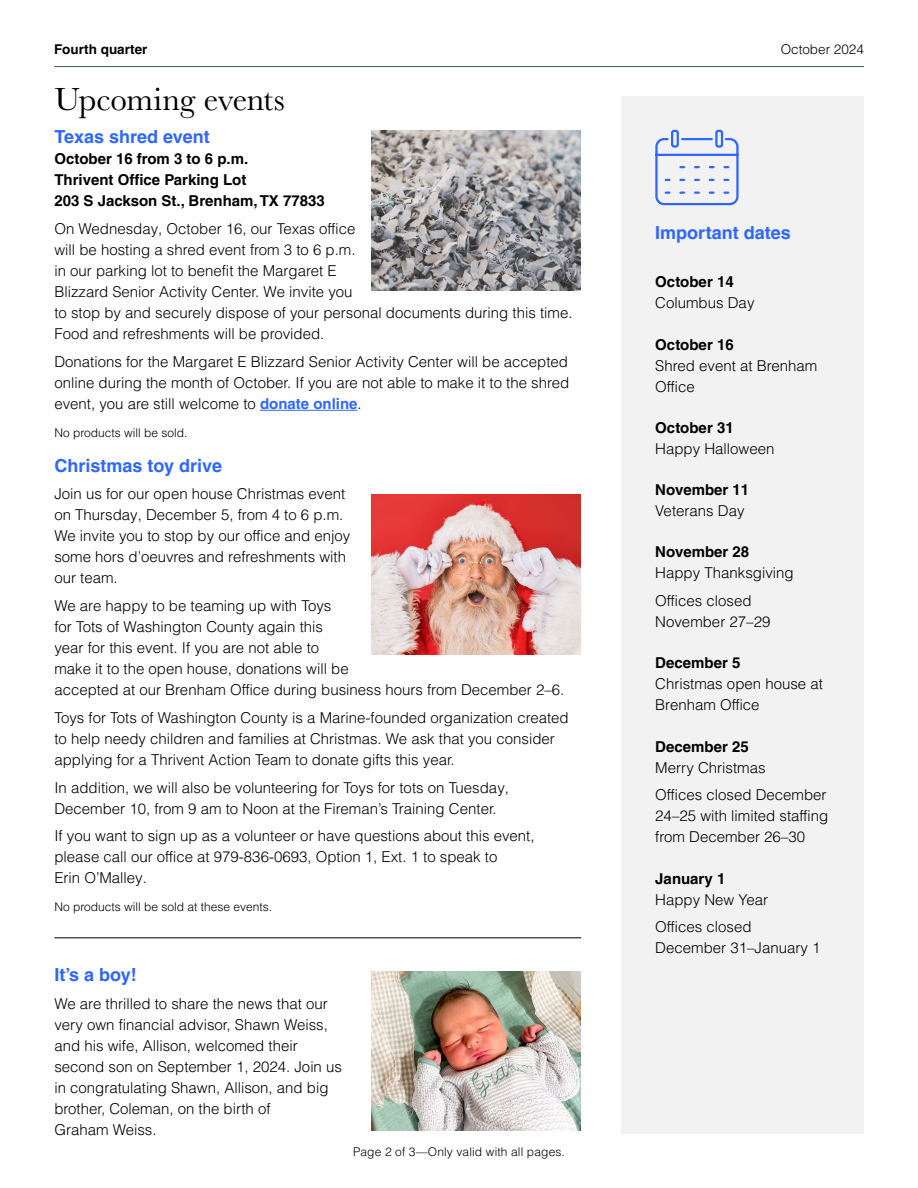
<style>
.page{position:relative;width:918px;height:1188px;background:#fff}
.page>*{position:absolute;margin:0;border:0;box-sizing:border-box;transform-origin:0 0}
.t1{font:33px "Baskerville URW";letter-spacing:-.005em;color:#000}
.t2{font:700 18px "Helvetica LT Pro";color:#2e66ff}
.t3{font:300 15px/21px "Helvetica LT Pro";color:#000}
.t4{font:700 15px/21px "Helvetica LT Pro";color:#000}
.t5{font:700 13.5px "Helvetica LT Pro";color:#000}
.t6{font:300 13.5px "Helvetica LT Pro";color:#000}
.t7{font:300 12px "Helvetica LT Pro";color:#000}
.s1{font-weight:700;color:#2e66ff}
</style>
<div class="page">
<hr style="left:54px;top:66px;width:810px;height:1px;background:#485865">
<hr style="left:260px;top:410px;width:98px;height:1px;background:#2e66ff">
<img style="left:372px;top:130px;width:209px;height:160px">
<img style="left:371px;top:495px;width:210px;height:159px">
<div style="left:622px;top:97px;width:242px;height:1037px;background:#f2f2f2"></div>
<svg style="left:655px;top:129px;width:84px;height:77px"></svg>
<hr style="left:54px;top:937px;width:527px;height:1px;background:#000">
<img style="left:371px;top:971px;width:210px;height:160px">
<p class="t5" style="left:54px;top:41px;width:95px">Fourth quarter</p>
<p class="t6" style="left:781px;top:41px;width:85px">October 2024</p>
<h1 class="t1" style="left:54px;top:76px;width:232px">Upcoming events</h1>
<p class="t2" style="left:54px;top:126px;width:157px">Texas shred event</p>
<p class="t4" style="left:54px;top:149px;width:272px">October 16 from 3 to 6 p.m.<br>Thrivent Office Parking Lot<br>203 S Jackson St., Brenham, TX 77833</p>
<p class="t3" style="left:54px;top:218px;width:520px">On Wednesday, October 16, our Texas office<br>will be hosting a shred event from 3 to 6 p.m.<br>in our parking lot to benefit the Margaret E<br>Blizzard Senior Activity Center. We invite you<br>to stop by and securely dispose of your personal documents during this time.<br>Food and refreshments will be provided.</p>
<p class="t3" style="left:54px;top:351px;width:516px;text-align:justify">Donations for the Margaret E Blizzard Senior Activity Center will be accepted online during the month of October. If you are not able to make it to the shred event, you are still welcome to <span class="s1">donate online</span>.</p>
<p class="t7" style="left:54px;top:425px;width:135px">No products will be sold.</p>
<p class="t2" style="left:54px;top:454px;width:169px">Christmas toy drive</p>
<p class="t3" style="left:54px;top:483px;width:298px">Join us for our open house Christmas event on Thursday, December 5, from 4 to 6 p.m.<br>We invite you to stop by our office and enjoy some hors d’oeuvres and refreshments with our team.</p>
<p class="t3" style="left:54px;top:595px;width:511px">We are happy to be teaming up with Toys<br>for Tots of Washington County again this<br>year for this event. If you are not able to<br>make it to the open house, donations will be<br>accepted at our Brenham Office during business hours from December 2–6.</p>
<p class="t3" style="left:54px;top:707px;width:516px">Toys for Tots of Washington County is a Marine-founded organization created to help needy children and families at Christmas. We ask that you consider applying for a Thrivent Action Team to donate gifts this year.</p>
<p class="t3" style="left:54px;top:777px;width:456px">In addition, we will also be volunteering for Toys for tots on Tuesday,<br>December 10, from 9 am to Noon at the Fireman’s Training Center.</p>
<p class="t3" style="left:54px;top:825px;width:482px">If you want to sign up as a volunteer or have questions about this event, please call our office at 979-836-0693, Option 1, Ext. 1 to speak to<br>Erin O’Malley.</p>
<p class="t7" style="left:54px;top:899px;width:219px">No products will be sold at these events.</p>
<p class="t2" style="left:54px;top:964px;width:84px">It’s a boy!</p>
<p class="t3" style="left:54px;top:993px;width:289px">We are thrilled to share the news that our very own financial advisor, Shawn Weiss, and his wife, Allison, welcomed their second son on September 1, 2024. Join us in congratulating Shawn, Allison, and big brother, Coleman, on the birth of<br>Graham Weiss.</p>
<p class="t7" style="left:353px;top:1144px;width:213px">Page 2 of 3—Only valid with all pages.</p>
<p class="t2" style="left:655px;top:222px;width:137px">Important dates</p>
<p class="t4" style="left:655px;top:272px;width:80px">October 14</p>
<p class="t3" style="left:655px;top:292px;width:101px">Columbus Day</p>
<p class="t4" style="left:655px;top:334px;width:80px">October 16</p>
<p class="t3" style="left:655px;top:355px;width:164px">Shred event at Brenham<br>Office</p>
<p class="t4" style="left:655px;top:417px;width:80px">October 31</p>
<p class="t3" style="left:655px;top:438px;width:121px">Happy Halloween</p>
<p class="t4" style="left:655px;top:479px;width:95px">November 11</p>
<p class="t3" style="left:655px;top:500px;width:91px">Veterans Day</p>
<p class="t4" style="left:655px;top:542px;width:95px">November 28</p>
<p class="t3" style="left:655px;top:559px;width:140px;line-height:27.8px">Happy Thanksgiving<br>Offices closed</p>
<p class="t3" style="left:655px;top:611px;width:117px">November 27–29</p>
<p class="t4" style="left:655px;top:653px;width:87px">December 5</p>
<p class="t3" style="left:655px;top:673px;width:169px">Christmas open house at<br>Brenham Office</p>
<p class="t4" style="left:655px;top:736px;width:95px">December 25</p>
<p class="t3" style="left:655px;top:753px;width:173px;line-height:27.8px">Merry Christmas<br>Offices closed December</p>
<p class="t3" style="left:655px;top:805px;width:174px">24–25 with limited staffing from December 26–30</p>
<p class="t4" style="left:655px;top:868px;width:72px">January 1</p>
<p class="t3" style="left:655px;top:885px;width:114px;line-height:27.8px">Happy New Year<br>Offices closed</p>
<p class="t3" style="left:655px;top:937px;width:167px">December 31–January 1</p>
</div>
